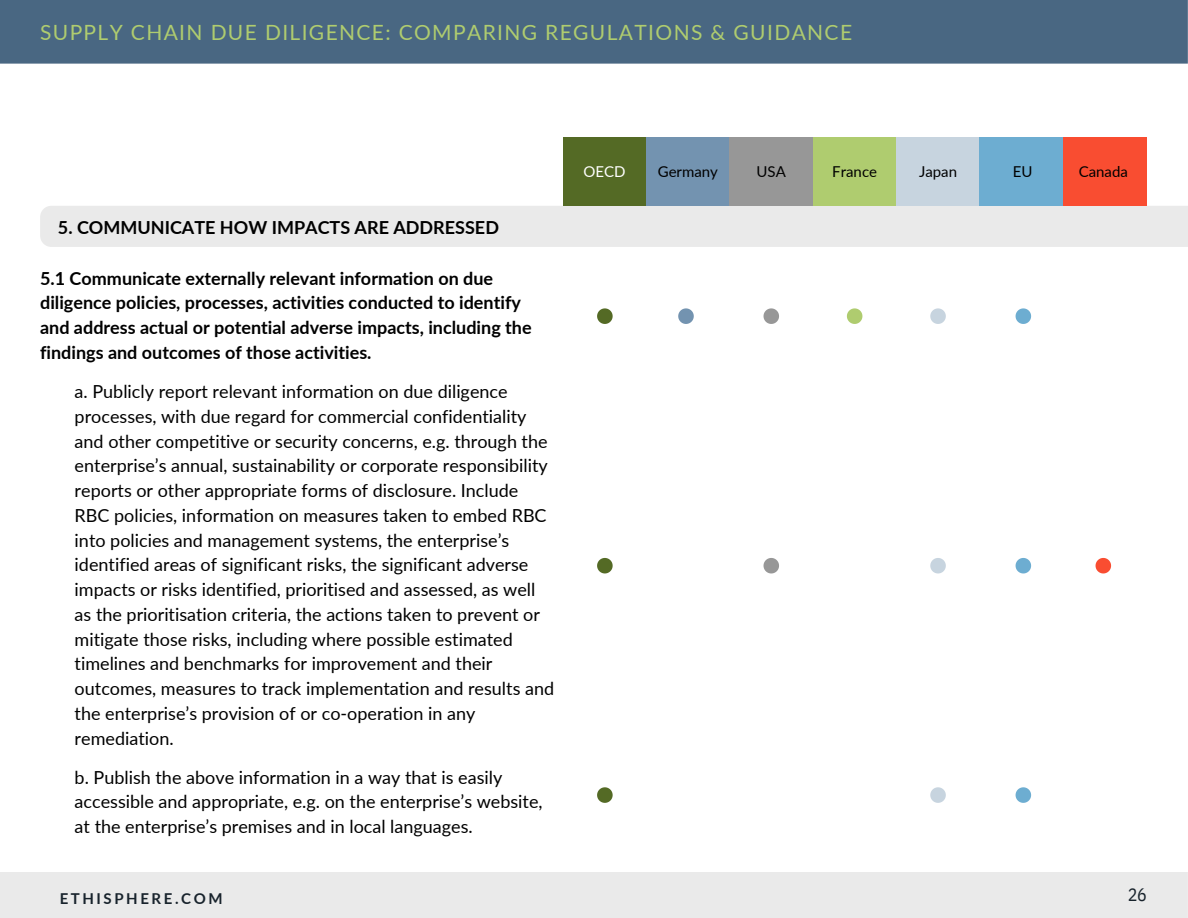
<style>
.page{position:relative;width:1188px;height:918px;background:#fff}
.page>*{position:absolute;margin:0;border:0;box-sizing:border-box;transform-origin:0 0}
.t1{font:21px "Lato";letter-spacing:.065em;color:#afcc6f}
.t2{font:18px/24.8px "Lato";color:#000}
.t3{font:700 18px/24.8px "Lato";color:#000}
.t4{font:18px "IBM Plex Sans Cond";color:#18232c}
.t5{font:15px "Lato";color:#000}
.t6{font:700 15px "Lato";letter-spacing:.17em;color:#18232c}
.t7{font:15px "Lato";color:#fff}
</style>
<div class="page">
<div style="left:0;top:872px;width:1188px;height:46px;background:#eaeaea"></div>
<div style="left:0;top:0;width:1188px;height:64px;background:#496782"></div>
<div style="left:40px;top:206px;width:1148px;height:41px;background:#eaeaea"></div>
<svg style="left:597px;top:308px;width:16px;height:16px"></svg>
<svg style="left:597px;top:558px;width:16px;height:15px"></svg>
<svg style="left:597px;top:787px;width:16px;height:16px"></svg>
<svg style="left:678px;top:308px;width:16px;height:16px"></svg>
<svg style="left:764px;top:308px;width:15px;height:16px"></svg>
<svg style="left:764px;top:558px;width:15px;height:15px"></svg>
<svg style="left:847px;top:308px;width:15px;height:16px"></svg>
<svg style="left:930px;top:308px;width:16px;height:16px"></svg>
<svg style="left:930px;top:558px;width:16px;height:15px"></svg>
<svg style="left:930px;top:787px;width:16px;height:16px"></svg>
<svg style="left:1016px;top:308px;width:15px;height:16px"></svg>
<svg style="left:1016px;top:558px;width:15px;height:15px"></svg>
<svg style="left:1016px;top:787px;width:15px;height:16px"></svg>
<svg style="left:1096px;top:558px;width:15px;height:15px"></svg>
<div style="left:563px;top:137px;width:83px;height:69px;background:#546a25"></div>
<div style="left:646px;top:137px;width:84px;height:69px;background:#7393b0"></div>
<div style="left:730px;top:137px;width:83px;height:69px;background:#979797"></div>
<div style="left:813px;top:137px;width:83px;height:69px;background:#afcc6f"></div>
<div style="left:896px;top:137px;width:84px;height:69px;background:#c7d4df"></div>
<div style="left:980px;top:137px;width:83px;height:69px;background:#6dadd1"></div>
<div style="left:1063px;top:137px;width:83px;height:69px;background:#f94d31"></div>
<h1 class="t1" style="left:40px;top:20px;width:814px">SUPPLY CHAIN DUE DILIGENCE: COMPARING REGULATIONS &amp; GUIDANCE</h1>
<p class="t3" style="left:58px;top:215px;width:443px">5. COMMUNICATE HOW IMPACTS ARE ADDRESSED</p>
<h6 class="t3" style="left:40px;top:265px;width:493px">5.1 Communicate externally relevant information on due diligence policies, processes, activities conducted to identify and address actual or potential adverse impacts, including the findings and outcomes of those activities.</h6>
<p class="t2" style="left:75px;top:379px;width:481px">a. Publicly report relevant information on due diligence processes, with due regard for commercial confidentiality and other competitive or security concerns, e.g. through the enterprise’s annual, sustainability or corporate responsibility reports or other appropriate forms of disclosure. Include RBC policies, information on measures taken to embed RBC into policies and management systems, the enterprise’s identified areas of significant risks, the significant adverse impacts or risks identified, prioritised and assessed, as well as the prioritisation criteria, the actions taken to prevent or mitigate those risks, including where possible estimated timelines and benchmarks for improvement and their outcomes, measures to track implementation and results and the enterprise’s provision of or co-operation in any remediation.</p>
<p class="t2" style="left:75px;top:764px;width:469px">b. Publish the above information in a way that is easily accessible and appropriate, e.g. on the enterprise’s website, at the enterprise’s premises and in local languages.</p>
<h6 class="t6" style="left:60px;top:889px;width:164px">ETHISPHERE.COM</h6>
<h6 class="t7" style="left:583px;top:162px;width:44px">OECD</h6>
<p class="t5" style="left:658px;top:162px;width:62px">Germany</p>
<h2 class="t5" style="left:757px;top:162px;width:31px">USA</h2>
<h3 class="t5" style="left:832px;top:162px;width:46px">France</h3>
<p class="t5" style="left:919px;top:162px;width:40px">Japan</p>
<p class="t5" style="left:1013px;top:162px;width:21px">EU</p>
<p class="t5" style="left:1079px;top:162px;width:51px">Canada</p>
<p class="t4" style="left:1128px;top:882px;width:21px">26</p>
</div>
